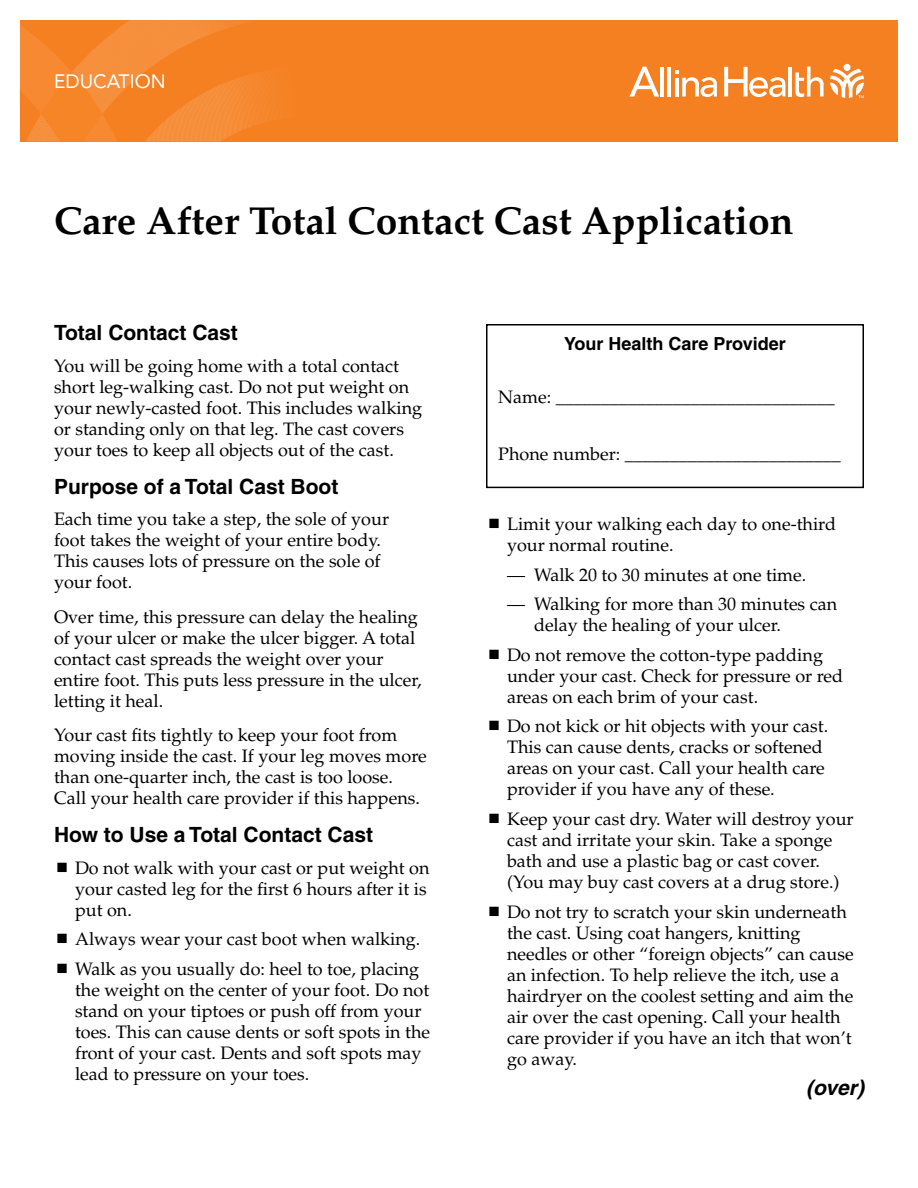
<style>
.page{position:relative;width:918px;height:1188px;background:#fff}
.page>*{position:absolute;margin:0;border:0;box-sizing:border-box;transform-origin:0 0}
.t1{font:700 39px "Palatino";color:#000}
.t2{font:700 21px "Helvetica";color:#000}
.t3{font:italic 700 21px "Helvetica";color:#000}
.t4{font:19.2px "Avenir LT Std";color:#fff}
.t5{font:18px/21px "Palatino";color:#000}
.t6{font:700 18px "Helvetica";color:#000}
</style>
<div class="page">
<div style="left:20px;top:20px;width:878px;height:122px;background:#f58021"></div>
<svg style="left:20px;top:20px;width:251px;height:122px"></svg>
<svg style="left:830px;top:69px;width:34px;height:29px"></svg>
<div style="left:844px;top:64px;width:7px;height:7px;background:#fff;border-radius:50%"></div>
<hr style="left:660px;top:67px;width:4px;height:30px;background:#fff">
<hr style="left:667px;top:67px;width:4px;height:30px;background:#fff">
<hr style="left:789px;top:67px;width:3px;height:30px;background:#fff">
<svg style="left:795px;top:67px;width:29px;height:30px"></svg>
<svg style="left:675px;top:71px;width:42px;height:26px"></svg>
<svg style="left:629px;top:67px;width:30px;height:30px"></svg>
<svg style="left:724px;top:67px;width:62px;height:30px"></svg>
<div style="left:486px;top:324px;width:378px;height:164px;border:2px solid #000"></div>
<p class="t4" style="left:54px;top:70px;width:113px">EDUCATION</p>
<h1 class="t1" style="left:54px;top:198px;width:741px">Care After Total Contact Cast Application</h1>
<p class="t2" style="left:54px;top:320px;width:185px">Total Contact Cast</p>
<p class="t5" style="left:54px;top:356px;width:370px">You will be going home with a total contact short leg-walking cast. Do not put weight on your newly-casted foot. This includes walking or standing only on that leg. The cast covers your toes to keep all objects out of the cast.</p>
<p class="t2" style="left:54px;top:473px;width:286px">Purpose of a Total Cast Boot</p>
<p class="t5" style="left:54px;top:509px;width:337px">Each time you take a step, the sole of your foot takes the weight of your entire body.<br>This causes lots of pressure on the sole of your foot.</p>
<p class="t5" style="left:54px;top:607px;width:369px">Over time, this pressure can delay the healing of your ulcer or make the ulcer bigger. A total contact cast spreads the weight over your entire foot. This puts less pressure in the ulcer, letting it heal.</p>
<p class="t5" style="left:54px;top:725px;width:374px">Your cast fits tightly to keep your foot from moving inside the cast. If your leg moves more than one-quarter inch, the cast is too loose.<br>Call your health care provider if this happens.</p>
<p class="t2" style="left:54px;top:822px;width:321px">How to Use a Total Contact Cast</p>
<p class="t5" style="left:75px;top:857px;width:356px">Do not walk with your cast or put weight on your casted leg for the first 6 hours after it is put on.</p>
<p class="t5" style="left:75px;top:925px;width:347px;line-height:29.7px">Always wear your cast boot when walking.<br>Walk as you usually do: heel to toe, placing</p>
<p class="t5" style="left:75px;top:980px;width:357px">the weight on the center of your foot. Do not stand on your tiptoes or push off from your toes. This can cause dents or soft spots in the front of your cast. Dents and soft spots may lead to pressure on your toes.</p>
<p class="t6" style="left:564px;top:333px;width:223px">Your Health Care Provider</p>
<p class="t5" style="left:498px;top:387px;width:338px">Name: _______________________________</p>
<p class="t5" style="left:498px;top:444px;width:344px">Phone number: ________________________</p>
<p class="t5" style="left:507px;top:514px;width:331px">Limit your walking each day to one-third your normal routine.</p>
<p class="t5" style="left:507px;top:564px;width:301px">— Walk 20 to 30 minutes at one time.</p>
<p class="t5" style="left:534px;top:594px;width:305px;text-indent:-27px">— Walking for more than 30 minutes can delay the healing of your ulcer.</p>
<p class="t5" style="left:507px;top:645px;width:338px">Do not remove the cotton-type padding under your cast. Check for pressure or red areas on each brim of your cast.</p>
<p class="t5" style="left:507px;top:716px;width:323px">Do not kick or hit objects with your cast.<br>This can cause dents, cracks or softened areas on your cast. Call your health care provider if you have any of these.</p>
<p class="t5" style="left:507px;top:809px;width:348px">Keep your cast dry. Water will destroy your cast and irritate your skin. Take a sponge bath and use a plastic bag or cast cover. (You may buy cast covers at a drug store.)</p>
<p class="t5" style="left:507px;top:901px;width:348px">Do not try to scratch your skin underneath the cast. Using coat hangers, knitting needles or other “foreign objects” can cause an infection. To help relieve the itch, use a hairdryer on the coolest setting and aim the air over the cast opening. Call your health care provider if you have an itch that won’t go away.</p>
<p class="t3" style="left:806px;top:1075px;width:59px">(over)</p>
</div>
